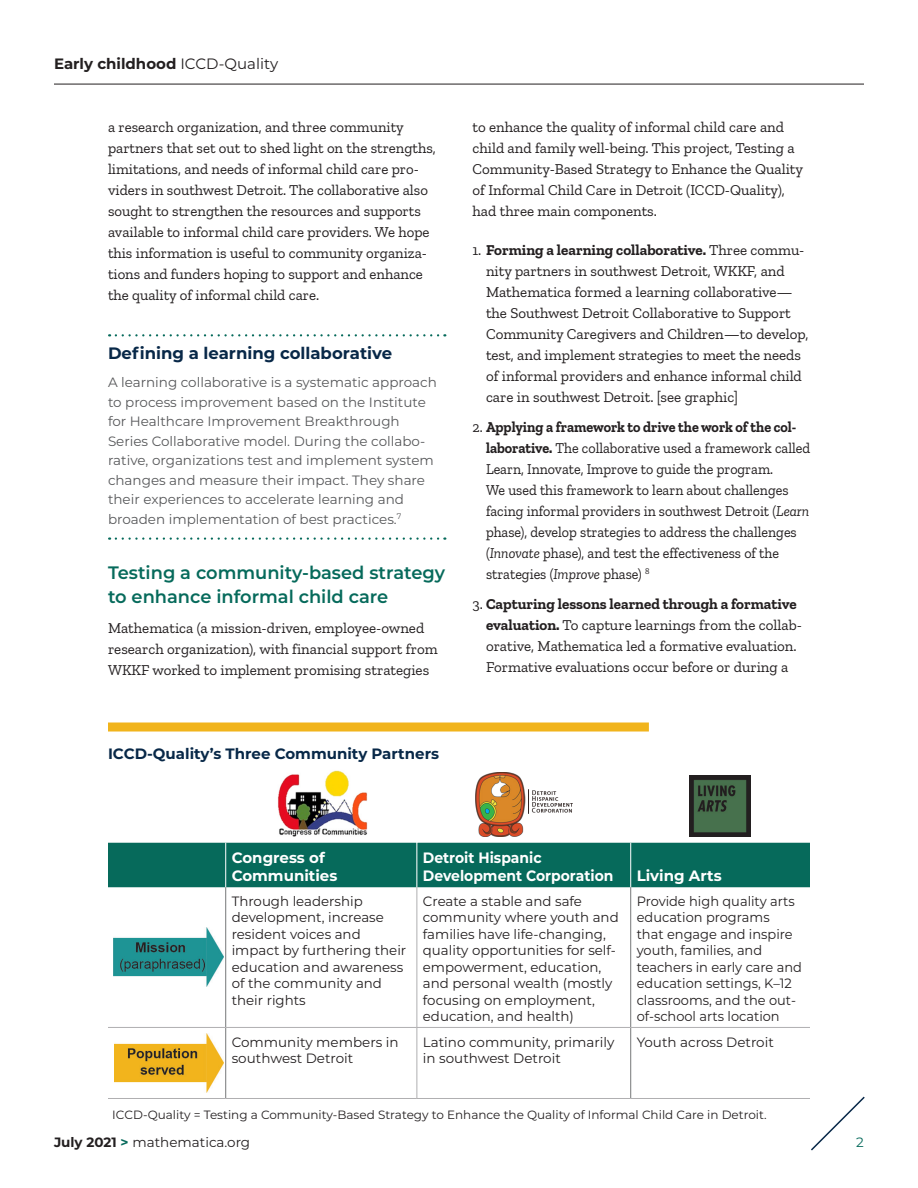
<style>
.page{position:relative;width:918px;height:1188px;background:#fff}
.page>*{position:absolute;margin:0;border:0;box-sizing:border-box;transform-origin:0 0}
.t1{font:600 18px/24px "Montserrat";color:#066a5b}
.Highlight_Feature_he{font:700 16.5px "Montserrat";color:#082848}
.Paragraph{font:15px/21px "Zilla Slab";color:#231f20}
.Paragraph-2{font:15px/21px "Zilla Slab";color:#231f20;scale:.94 1}
.Table_head{font:700 15px/18px "Montserrat";color:#fff;scale:.93 1}
.Graphic_Table_head_h{font:700 15px "Montserrat";color:#082848}
.Table_head-2{font:700 15px/18px "Montserrat";color:#fff}
.t2{font:700 15px "Montserrat";color:#231f20}
.Table_text{font:13.5px/16.5px "Montserrat";color:#231f20}
.Highlight_Feature_te{font:13.5px/19.5px "Montserrat";color:#57585a}
.Table_text-2{font:13.5px/16.5px "Montserrat";color:#231f20;scale:.96 1}
.t3{font:13.5px "Montserrat";color:#066a5b}
.Source_txt{font:12px "Montserrat";color:#231f20}
.s1{font-weight:400}
.s2{font-weight:700}
.s3{font-style:italic}
.s4{font-weight:700;color:#066a5b}
</style>
<div class="page">
<svg style="left:811px;top:1096px;width:54px;height:55px"></svg>
<hr style="left:54px;top:84px;width:810px;height:1px;background:#231f20">
<div style="left:108px;top:843px;width:702px;height:44px;background:#066a5b"></div>
<hr style="left:108px;top:1027px;width:118px;height:1px;background:#b0afb1">
<hr style="left:108px;top:1098px;width:118px;height:1px;background:#b0afb1">
<hr style="left:417px;top:1027px;width:214px;height:1px;background:#b0afb1">
<hr style="left:417px;top:1098px;width:214px;height:1px;background:#b0afb1">
<hr style="left:225px;top:843px;width:1px;height:44px;background:#fff">
<hr style="left:417px;top:843px;width:1px;height:44px;background:#fff">
<hr style="left:630px;top:843px;width:1px;height:44px;background:#fff">
<hr style="left:630px;top:887px;width:1px;height:140px;background:#767779">
<hr style="left:630px;top:1028px;width:1px;height:70px;background:#767779">
<hr style="left:631px;top:1027px;width:179px;height:1px;background:#b0afb1">
<hr style="left:631px;top:1098px;width:179px;height:1px;background:#b0afb1">
<hr style="left:225px;top:887px;width:1px;height:140px;background:#767779">
<hr style="left:225px;top:1028px;width:1px;height:70px;background:#767779">
<hr style="left:417px;top:887px;width:1px;height:140px;background:#b0afb1">
<hr style="left:226px;top:1027px;width:191px;height:1px;background:#b0afb1">
<hr style="left:417px;top:1028px;width:1px;height:70px;background:#b0afb1">
<hr style="left:226px;top:1098px;width:191px;height:1px;background:#b0afb1">
<img style="left:278px;top:770px;width:90px;height:67px">
<img style="left:475px;top:773px;width:97px;height:64px">
<img style="left:690px;top:776px;width:61px;height:61px">
<img style="left:114px;top:928px;width:109px;height:59px">
<img style="left:114px;top:1033px;width:109px;height:59px">
<div style="left:108px;top:723px;width:541px;height:9px;background:#f1b41c"></div>
<svg style="left:116px;top:334px;width:329px;height:2px"></svg>
<svg style="left:116px;top:537px;width:329px;height:3px"></svg>
<p class="t2" style="left:54px;top:52px;width:226px">Early childhood <span class="s1">ICCD-Quality</span></p>
<p class="Paragraph" style="left:108px;top:116px;width:329px">a research organization, and three community partners that set out to shed light on the strengths, limitations, and needs of informal child care pro&shy;viders in southwest Detroit. The collaborative also sought to strengthen the resources and supports available to informal child care providers. We hope this information is useful to community organiza&shy;tions and funders hoping to support and enhance the quality of informal child care.</p>
<p class="Highlight_Feature_he" style="left:108px;top:341px;width:286px">Defining a learning collaborative</p>
<p class="Highlight_Feature_te" style="left:108px;top:372px;width:330px">A learning collaborative is a systematic approach to process improvement based on the Institute for Healthcare Improvement Breakthrough Series Collaborative model. During the collabo&shy;rative, organizations test and implement system changes and measure their impact. They share their experiences to accelerate learning and broaden implementation of best practices.<sup>7</sup></p>
<h1 class="t1" style="left:108px;top:559px;width:339px">Testing a community-based strategy to enhance informal child care</h1>
<p class="Paragraph" style="left:108px;top:617px;width:331px">Mathematica (a mission-driven, employee-owned research organization), with financial support from<br>WKKF worked to implement promising strategies</p>
<p class="Paragraph" style="left:472px;top:116px;width:332px">to enhance the quality of informal child care and child and family well-being. This project, Testing a Community-Based Strategy to Enhance the Quality of Informal Child Care in Detroit (ICCD-Quality), had three main components.</p>
<p class="Paragraph" style="left:486px;top:239px;width:324px;text-indent:-14px">1. <span class="s2">Forming a learning collaborative.</span> Three commu&shy;nity partners in southwest Detroit, WKKF, and Mathematica formed a learning collaborative— the Southwest Detroit Collaborative to Support Community Caregivers and Children—to develop, test, and implement strategies to meet the needs of informal providers and enhance informal child care in southwest Detroit. [see graphic]</p>
<p class="Paragraph-2" style="left:486px;top:416px;width:346px;text-indent:-14px">2. <span class="s2">Applying a framework to drive the work of the col&shy;laborative.</span> The collaborative used a framework called Learn, Innovate, Improve to guide the program.<br>We used this framework to learn about challenges facing informal providers in southwest Detroit (<span class="s3">Learn </span>phase), develop strategies to address the challenges (<span class="s3">Innovate</span> phase), and test the effectiveness of the strategies (<span class="s3">Improve</span> phase) <sup>8</sup></p>
<p class="Paragraph" style="left:486px;top:593px;width:317px;text-indent:-14px">3. <span class="s2">Capturing lessons learned through a formative evaluation.</span> To capture learnings from the collab&shy;orative, Mathematica led a formative evaluation.<br>Formative evaluations occur before or during a</p>
<p class="Graphic_Table_head_h" style="left:108px;top:742px;width:333px">ICCD-Quality’s Three Community Partners</p>
<p class="Table_head-2" style="left:232px;top:848px;width:107px">Congress of<br>Communities</p>
<p class="Table_head" style="left:423px;top:848px;width:206px">Detroit Hispanic<br>Development Corporation</p>
<p class="Table_head-2" style="left:637px;top:866px;width:86px">Living Arts</p>
<p class="Table_text" style="left:232px;top:892px;width:176px">Through leadership development, increase resident voices and impact by furthering their education and awareness of the community and their rights</p>
<p class="Table_text" style="left:423px;top:892px;width:197px">Create a stable and safe community where youth and families have life-changing, quality opportunities for self&shy;empowerment, education, and personal wealth (mostly focusing on employment, education, and health)</p>
<p class="Table_text-2" style="left:637px;top:892px;width:174px">Provide high quality arts education programs<br>that engage and inspire youth, families, and teachers in early care and education settings, K–12 classrooms, and the out&shy;of-school arts location</p>
<p class="Table_text" style="left:232px;top:1033px;width:168px">Community members in southwest Detroit</p>
<p class="Table_text" style="left:423px;top:1033px;width:193px">Latino community, primarily in southwest Detroit</p>
<p class="Table_text" style="left:637px;top:1033px;width:139px">Youth across Detroit</p>
<p class="Source_txt" style="left:112px;top:1106px;width:656px">ICCD-Quality = Testing a Community-Based Strategy to Enhance the Quality of Informal Child Care in Detroit.</p>
<p class="Table_text" style="left:54px;top:1133px;width:198px"><span class="s2">July 2021</span> <span class="s4">&gt;</span> mathematica.org</p>
<p class="t3" style="left:856px;top:1133px;width:9px">2</p>
</div>
